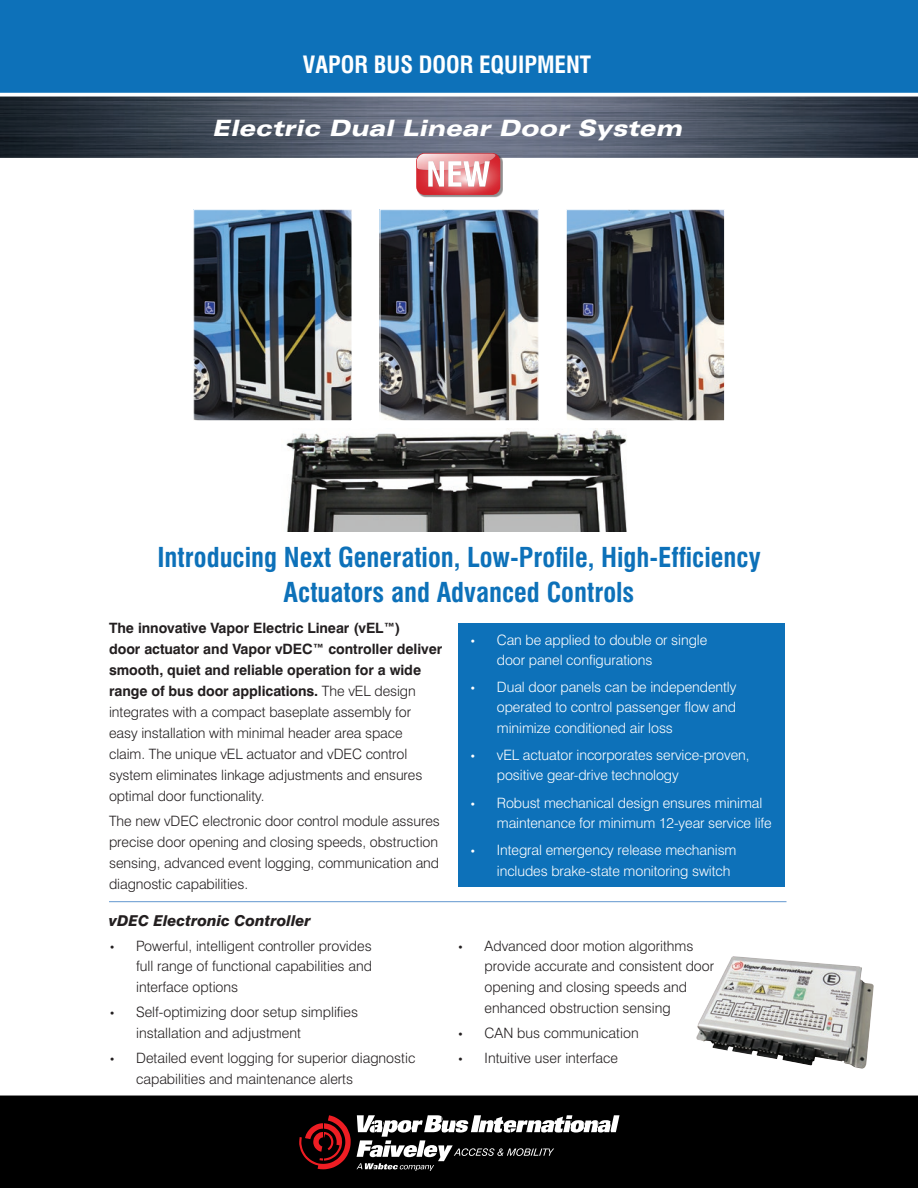
<style>
.page{position:relative;width:918px;height:1188px;background:#fff}
.page>*{position:absolute;margin:0;border:0;box-sizing:border-box;transform-origin:0 0}
.text{font:700 condensed 26.7px "Swiss 721 BT";color:#0d71b9}
.t1{font:700 condensed 23.25px "Swiss 721 BT";color:#fff}
.t2{font:italic 900 expanded 22.5px "Univers";color:#fff}
.text-2{font:italic 800 15px "Swiss 721 BT";letter-spacing:-.005em;color:#231f20}
.text-3{font:300 14.25px/21px "Swiss 721 BT";letter-spacing:-.005em;color:#231f20}
.text-4{font:300 14.25px/20.2px "Swiss 721 BT";letter-spacing:-.005em;color:#fff}
.s1{font-weight:700}
.s2{font-size:10.5px}
</style>
<div class="page">
<img style="left:286px;top:428px;width:341px;height:103px">
<img style="left:0;top:97px;width:918px;height:61px">
<div style="left:0;top:0;width:918px;height:95px;background:#0d71b9"></div>
<div style="left:0;top:1094px;width:918px;height:94px;background:#000"></div>
<svg style="left:0;top:1094px;width:918px;height:2px;background:#c2c2c2"></svg>
<svg style="left:0;top:93px;width:918px;height:4px"></svg>
<svg style="left:299px;top:1115px;width:52px;height:54px"></svg>
<svg style="left:357px;top:1115px;width:263px;height:56px"></svg>
<img style="left:696px;top:956px;width:178px;height:113px">
<hr style="left:109px;top:901px;width:677px;height:1px;background:#6297d0">
<div style="left:459px;top:623px;width:326px;height:264px;background:#0d71b9"></div>
<div style="left:418px;top:154px;width:85px;height:43px;background:#231f20;opacity:.5"></div>
<svg style="left:416px;top:153px;width:84px;height:42px"></svg>
<img style="left:382px;top:211px;width:155px;height:208px">
<div style="left:380px;top:209px;width:159px;height:212px;border:1px solid #fff"></div>
<img style="left:195px;top:211px;width:155px;height:208px">
<div style="left:193px;top:209px;width:159px;height:212px;border:1px solid #fff"></div>
<img style="left:568px;top:211px;width:155px;height:208px">
<div style="left:566px;top:209px;width:159px;height:212px;border:1px solid #fff"></div>
<p class="t1" style="left:303px;top:50px;width:290px">VAPOR BUS DOOR EQUIPMENT</p>
<p class="t2" style="left:241px;top:51px;width:414px">TRANSIT BUS DOOR PANELS</p>
<p class="t2" style="left:212px;top:114px;width:472px">Electric Dual Linear Door System</p>
<p class="text" style="left:157px;top:542px;width:605px">Introducing Next Generation, Low-Profile, High-Efficiency</p>
<p class="text" style="left:284px;top:576px;width:352px">Actuators and Advanced Controls</p>
<p class="text-3" style="left:109px;top:617px;width:335px"><span class="s1">The innovative Vapor Electric Linear (vEL™)<br>door actuator and Vapor vDEC™ controller deliver smooth, quiet and reliable operation for a wide range of bus door applications.</span> The vEL design integrates with a compact baseplate assembly for easy installation with minimal header area space claim. The unique vEL actuator and vDEC control system eliminates linkage adjustments and ensures optimal door functionality.</p>
<p class="text-3" style="left:109px;top:811px;width:332px">The new vDEC electronic door control module assures precise door opening and closing speeds, obstruction sensing, advanced event logging, communication and diagnostic capabilities.</p>
<p class="text-2" style="left:109px;top:911px;width:204px">vDEC Electronic Controller</p>
<p class="text-3" style="left:136px;top:935px;width:237px;text-align:justify;text-indent:-27px"><span class="s2">•</span> Powerful, intelligent controller provides full range of functional capabilities and interface options</p>
<p class="text-3" style="left:109px;top:1001px;width:251px"><span class="s2">•</span> Self-optimizing door setup simplifies</p>
<p class="text-3" style="left:136px;top:1022px;width:166px">installation and adjustment</p>
<p class="text-3" style="left:136px;top:1047px;width:281px;text-indent:-27px"><span class="s2">•</span> Detailed event logging for superior diagnostic capabilities and maintenance alerts</p>
<p class="text-4" style="left:497px;top:629px;width:212px;text-indent:-27px"><span class="s2">•</span> Can be applied to double or single door panel configurations</p>
<p class="text-4" style="left:497px;top:677px;width:241px;text-align:justify;text-indent:-27px"><span class="s2">•</span> Dual door panels can be independently operated to control passenger flow and minimize conditioned air loss</p>
<p class="text-4" style="left:497px;top:745px;width:254px;text-indent:-27px"><span class="s2">•</span> vEL actuator incorporates service-proven, positive gear-drive technology</p>
<p class="text-4" style="left:497px;top:792px;width:276px;text-indent:-27px"><span class="s2">•</span> Robust mechanical design ensures minimal maintenance for minimum 12-year service life</p>
<p class="text-4" style="left:497px;top:840px;width:241px;text-indent:-27px"><span class="s2">•</span> Integral emergency release mechanism includes brake-state monitoring switch</p>
<p class="text-3" style="left:485px;top:935px;width:231px;text-indent:-27px"><span class="s2">•</span> Advanced door motion algorithms provide accurate and consistent door</p>
<p class="text-3" style="left:485px;top:977px;width:204px;line-height:20.5px">opening and closing speeds and enhanced obstruction sensing</p>
<p class="text-3" style="left:458px;top:1022px;width:183px"><span class="s2">•</span> CAN bus communication</p>
<p class="text-3" style="left:458px;top:1047px;width:162px"><span class="s2">•</span> Intuitive user interface</p>
</div>
